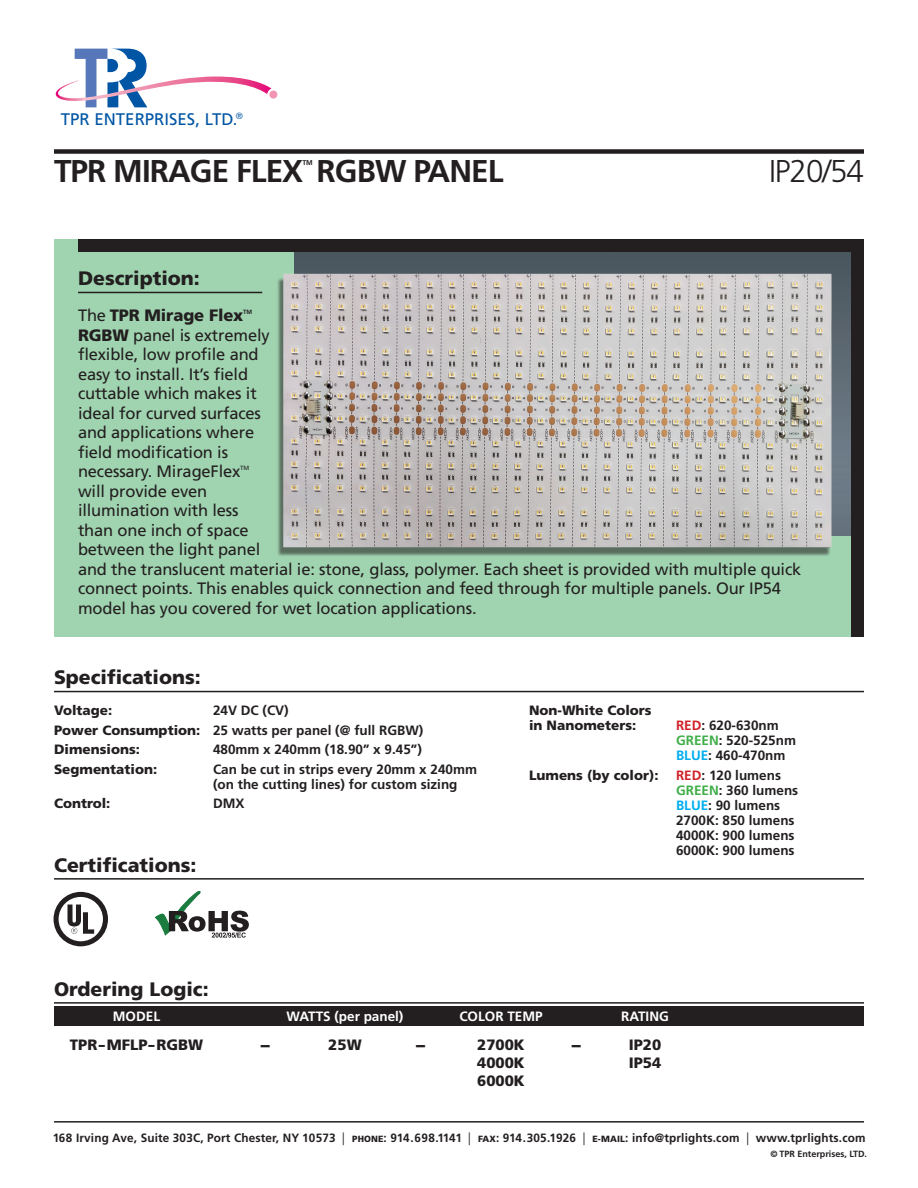
<style>
.page{position:relative;width:918px;height:1188px;background:#fff}
.page>*{position:absolute;margin:0;border:0;box-sizing:border-box;transform-origin:0 0}
.t1{font:700 31.5px "Frutiger LT Std";letter-spacing:-.03em;color:#231f20}
.t2{font:300 31.5px "Frutiger LT Std";letter-spacing:-.035em;color:#231f20}
.t3{font:900 19.5px "Frutiger LT Std";color:#231f20}
.t4{font:900 18px "Frutiger LT Std";color:#231f20}
.t5{font:16.8px "Frutiger LT Std";color:#0155a5}
.t6{font:16.5px/19.5px "Frutiger LT Std";letter-spacing:-.01em;color:#231f20}
.t7{font:900 16.5px "Frutiger LT Std";letter-spacing:-.01em;color:#231f20}
.t8{font:900 15px "Frutiger LT Std";color:#231f20}
.t9{font:700 13.5px "Frutiger LT Std";color:#231f20}
.t10{font:900 13.5px "Frutiger LT Std";color:#231f20}
.t11{font:700 13.5px "Frutiger LT Std";color:#fff}
.t12{font:700 12px "Frutiger LT Std";letter-spacing:.015em;color:#231f20}
.t13{font:700 9px "Frutiger LT Std";color:#231f20}
.t14{font:700 7.05px "Frutiger LT Std";color:#231f20}
.t15{font:700 6.15px "Frutiger LT Std";color:#231f20}
.t16{font:6.15px "Frutiger LT Std";color:#231f20}
.s1{font-weight:400}
.s2{font-weight:900}
.s3{color:#d1232a}
.s4{color:#40ae49}
.s5{color:#00aeef}
.s6{font-weight:300;font-size:12.75px}
.s7{font-weight:900;font-size:9px}
</style>
<div class="page">
<svg style="left:55px;top:49px;width:217px;height:58px"></svg>
<div style="left:269px;top:91px;width:8px;height:8px;background:#f096b2;border-radius:50%"></div>
<div style="left:54px;top:149px;width:810px;height:5px;background:#231f20"></div>
<hr style="left:54px;top:691px;width:810px;height:1px;background:#231f20">
<div style="left:54px;top:239px;width:810px;height:398px;background:#a0d4b0"></div>
<img style="left:295px;top:252px;width:557px;height:284px">
<div style="left:78px;top:239px;width:786px;height:13px;background:#231f20"></div>
<hr style="left:78px;top:292px;width:184px;height:1px;background:#231f20">
<div style="left:852px;top:246px;width:12px;height:391px;background:#231f20"></div>
<svg style="left:155px;top:891px;width:94px;height:47px"></svg>
<hr style="left:54px;top:878px;width:810px;height:2px;background:#231f20">
<svg style="left:54px;top:892px;width:54px;height:54px"></svg>
<hr style="left:54px;top:1121px;width:810px;height:2px;background:#231f20">
<img style="left:261px;top:264px;width:589px;height:292px">
<div style="left:54px;top:1007px;width:810px;height:19px;background:#231f20"></div>
<hr style="left:54px;top:1002px;width:810px;height:2px;background:#231f20">
<p class="t5" style="left:61px;top:109px;width:184px">TPR ENTERPRISES, LTD. <sup>®</sup></p>
<p class="t1" style="left:54px;top:153px;width:451px">TPR MIRAGE FLEX RGBW PANEL</p>
<p class="t14" style="left:302px;top:159px;width:12px">TM</p>
<p class="t2" style="left:769px;top:154px;width:97px">IP20/54</p>
<p class="t3" style="left:78px;top:267px;width:123px">Description:</p>
<p class="t7" style="left:78px;top:306px;width:167px"><span class="s1">The</span> TPR Mirage Flex</p>
<p class="t15" style="left:243px;top:308px;width:11px">TM</p>
<p class="t6" style="left:78px;top:325px;width:193px"><span class="s2">RGBW</span> panel is extremely flexible, low profile and easy to install. It’s field cuttable which makes it ideal for curved surfaces and applications where field modification is necessary. MirageFlex</p>
<p class="t16" style="left:240px;top:464px;width:11px">TM</p>
<p class="t6" style="left:78px;top:481px;width:725px">will provide even<br>illumination with less<br>than one inch of space<br>between the light panel<br>and the translucent material ie: stone, glass, polymer. Each sheet is provided with multiple quick connect points. This enables quick connection and feed through for multiple panels. Our IP54 model has you covered for wet location applications.</p>
<p class="t3" style="left:54px;top:666px;width:148px">Specifications:</p>
<p class="t10" style="left:54px;top:702px;width:60px">Voltage:</p>
<p class="t9" style="left:213px;top:702px;width:77px">24V DC (CV)</p>
<p class="t9" style="left:54px;top:722px;width:371px"><span class="s2">Power Consumption:</span> 25 watts per panel (@ full RGBW)</p>
<p class="t10" style="left:54px;top:741px;width:87px">Dimensions:</p>
<p class="t9" style="left:213px;top:741px;width:210px">480mm x 240mm (18.90” x 9.45”)</p>
<p class="t10" style="left:54px;top:761px;width:105px">Segmentation:</p>
<p class="t9" style="left:213px;top:761px;width:266px">Can be cut in strips every 20mm x 240mm</p>
<p class="t9" style="left:213px;top:776px;width:246px">(on the cutting lines) for custom sizing</p>
<p class="t10" style="left:54px;top:795px;width:58px">Control:</p>
<p class="t9" style="left:213px;top:795px;width:33px">DMX</p>
<p class="t3" style="left:54px;top:853px;width:144px">Certifications:</p>
<p class="t3" style="left:54px;top:977px;width:156px">Ordering Logic:</p>
<p class="t10" style="left:529px;top:702px;width:124px">Non-White Colors</p>
<p class="t10" style="left:529px;top:717px;width:109px">in Nanometers:</p>
<p class="t9" style="left:676px;top:717px;width:104px"><span class="s3">RED</span>: 620-630nm</p>
<p class="t9" style="left:676px;top:732px;width:122px"><span class="s4">GREEN</span>: 520-525nm</p>
<p class="t9" style="left:676px;top:747px;width:111px"><span class="s5">BLUE</span>: 460-470nm</p>
<p class="t10" style="left:529px;top:767px;width:131px">Lumens (by color):</p>
<p class="t9" style="left:676px;top:767px;width:107px"><span class="s3">RED</span>: 120 lumens</p>
<p class="t9" style="left:676px;top:782px;width:124px"><span class="s4">GREEN</span>: 360 lumens</p>
<p class="t9" style="left:676px;top:797px;width:106px"><span class="s5">BLUE</span>: 90 lumens</p>
<p class="t9" style="left:676px;top:812px;width:120px">2700K: 850 lumens</p>
<p class="t9" style="left:676px;top:827px;width:120px">4000K: 900 lumens</p>
<p class="t9" style="left:676px;top:842px;width:120px">6000K: 900 lumens</p>
<p class="t11" style="left:113px;top:1009px;width:49px">MODEL</p>
<p class="t11" style="left:287px;top:1009px;width:118px">WATTS (per panel)</p>
<p class="t11" style="left:459px;top:1009px;width:85px">COLOR TEMP</p>
<p class="t11" style="left:621px;top:1009px;width:49px">RATING</p>
<p class="t8" style="left:70px;top:1036px;width:135px">TPR-MFLP-RGBW</p>
<p class="t8" style="left:328px;top:1036px;width:35px">25W</p>
<p class="t8" style="left:477px;top:1036px;width:49px">2700K</p>
<p class="t8" style="left:629px;top:1036px;width:34px">IP20</p>
<p class="t8" style="left:477px;top:1054px;width:49px">4000K</p>
<p class="t8" style="left:629px;top:1054px;width:34px">IP54</p>
<p class="t8" style="left:477px;top:1072px;width:49px">6000K</p>
<p class="t4" style="left:261px;top:1034px;width:10px">–</p>
<p class="t4" style="left:416px;top:1034px;width:10px">–</p>
<p class="t4" style="left:572px;top:1034px;width:10px">–</p>
<p class="t12" style="left:53px;top:1131px;width:814px">168 Irving Ave, Suite 303C, Port Chester, NY 10573 <span class="s6">|</span> <span class="s7">PHONE</span>: 914.698.1141 <span class="s6">|</span> <span class="s7">FAX</span>: 914.305.1926 <span class="s6">|</span> <span class="s7">E-MAIL</span>: info@tprlights.com <span class="s6">|</span> www.tprlights.com</p>
<p class="t13" style="left:771px;top:1149px;width:98px">© TPR Enterprises, LTD.</p>
</div>
